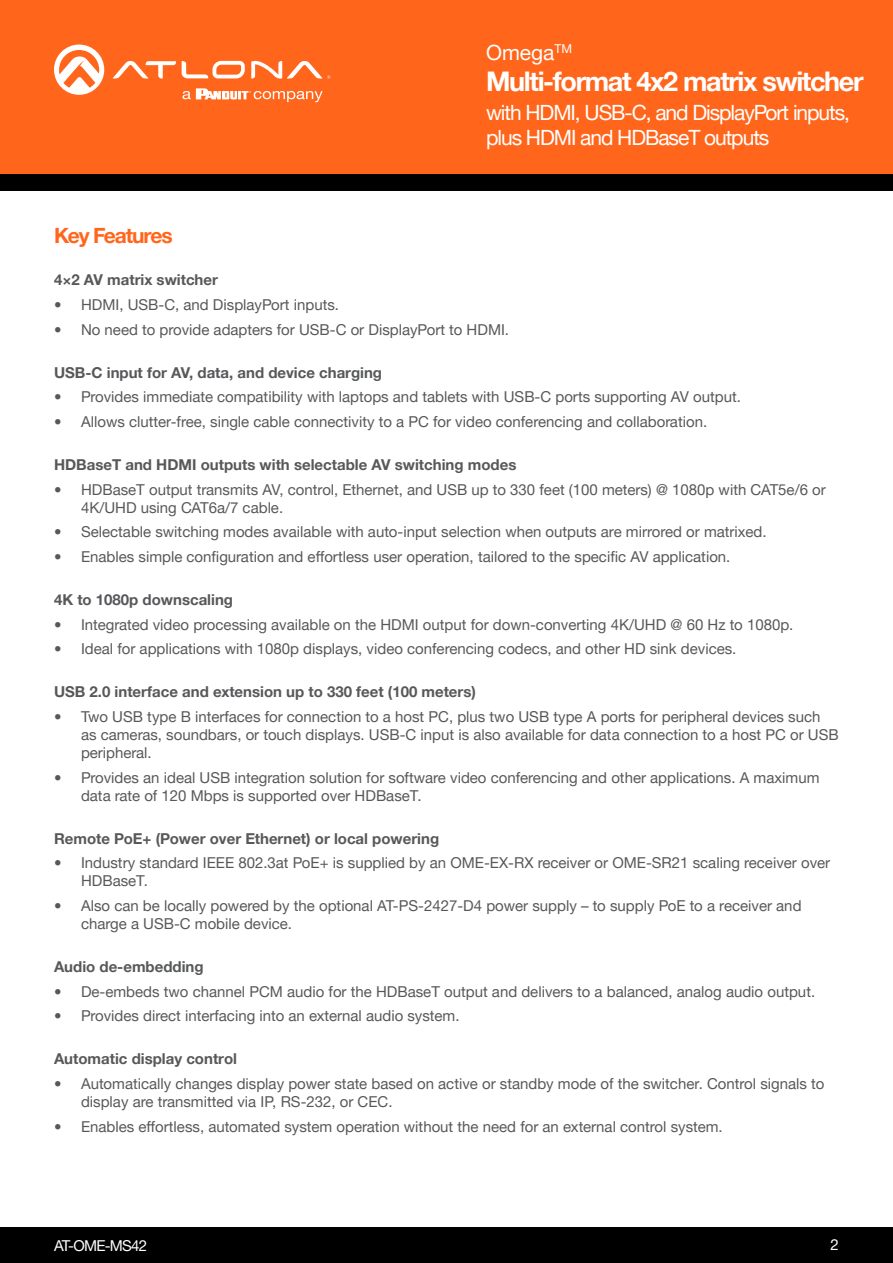
<style>
.page{position:relative;width:893px;height:1263px;background:#fff}
.page>*{position:absolute;margin:0;border:0;box-sizing:border-box;transform-origin:0 0}
.t1{font:700 27px "Helvetica Neue LTW1 G";letter-spacing:-.05em;color:#fff}
.t2{font:21px/25.2px "Helvetica Neue LTW1 G";letter-spacing:-.05em;color:#fff}
.Product_Type_First_P{font:700 21px "Helvetica Neue LTW1 G";letter-spacing:-.05em;color:#ff661c}
.t3{font:15px/18px "Helvetica Neue LTW1 G";color:#57585a}
.General_Text_Bold_Wa{font:700 15px "Helvetica Neue LTW1 G";color:#57585a}
.Bullets{font:700 15px "Helvetica Neue LTW1 G";color:#57585a}
.t4{font:15px "Helvetica Neue LTW1 G";letter-spacing:-.05em;color:#fff}
</style>
<div class="page">
<div style="left:0;top:1227px;width:893px;height:36px;background:#000"></div>
<div style="left:0;top:0;width:893px;height:174px;background:#ff661c"></div>
<div style="left:0;top:174px;width:893px;height:17px;background:#000"></div>
<svg style="left:182px;top:61px;width:63px;height:17px"></svg>
<svg style="left:113px;top:61px;width:63px;height:18px"></svg>
<svg style="left:251px;top:61px;width:79px;height:18px"></svg>
<svg style="left:54px;top:45px;width:50px;height:50px"></svg>
<svg style="left:183px;top:88px;width:140px;height:14px"></svg>
<h2 class="t2" style="left:486px;top:39px;width:88px">Omega<sup>TM</sup></h2>
<h1 class="t1" style="left:486px;top:65px;width:379px">Multi-format 4x2 matrix switcher</h1>
<h2 class="t2" style="left:486px;top:99px;width:366px">with HDMI, USB-C, and DisplayPort inputs, plus HDMI and HDBaseT outputs</h2>
<p class="Product_Type_First_P" style="left:54px;top:223px;width:120px">Key Features</p>
<p class="General_Text_Bold_Wa" style="left:54px;top:271px;width:165px">4×2 AV matrix switcher</p>
<p class="t3" style="left:54px;top:296px;width:287px">• HDMI, USB-C, and DisplayPort inputs.</p>
<p class="t3" style="left:54px;top:320px;width:457px">• No need to provide adapters for USB-C or DisplayPort to HDMI.</p>
<p class="General_Text_Bold_Wa" style="left:54px;top:363px;width:330px">USB-C input for AV, data, and device charging</p>
<p class="t3" style="left:54px;top:388px;width:689px">• Provides immediate compatibility with laptops and tablets with USB-C ports supporting AV output.</p>
<p class="t3" style="left:54px;top:413px;width:655px">• Allows clutter-free, single cable connectivity to a PC for video conferencing and collaboration.</p>
<p class="General_Text_Bold_Wa" style="left:54px;top:455px;width:464px">HDBaseT and HDMI outputs with selectable AV switching modes</p>
<p class="t3" style="left:81px;top:480px;width:746px;text-indent:-27px">• HDBaseT output transmits AV, control, Ethernet, and USB up to 330 feet (100 meters) @ 1080p with CAT5e/6 or<br>4K/UHD using CAT6a/7 cable.</p>
<p class="t3" style="left:54px;top:523px;width:714px">• Selectable switching modes available with auto-input selection when outputs are mirrored or matrixed.</p>
<p class="t3" style="left:54px;top:548px;width:678px">• Enables simple configuration and effortless user operation, tailored to the specific AV application.</p>
<p class="General_Text_Bold_Wa" style="left:54px;top:590px;width:181px">4K to 1080p downscaling</p>
<p class="t3" style="left:54px;top:615px;width:741px">• Integrated video processing available on the HDMI output for down-converting 4K/UHD @ 60 Hz to 1080p.</p>
<p class="t3" style="left:54px;top:640px;width:684px">• Ideal for applications with 1080p displays, video conferencing codecs, and other HD sink devices.</p>
<p class="Bullets" style="left:54px;top:683px;width:423px">USB 2.0 interface and extension up to 330 feet (100 meters)</p>
<p class="t3" style="left:81px;top:707px;width:759px;text-indent:-27px">• Two USB type B interfaces for connection to a host PC, plus two USB type A ports for peripheral devices such as cameras, soundbars, or touch displays. USB-C input is also available for data connection to a host PC or USB peripheral.</p>
<p class="t3" style="left:81px;top:768px;width:740px;text-indent:-27px">• Provides an ideal USB integration solution for software video conferencing and other applications. A maximum data rate of 120 Mbps is supported over HDBaseT.</p>
<p class="General_Text_Bold_Wa" style="left:54px;top:829px;width:387px">Remote PoE+ (Power over Ethernet) or local powering</p>
<p class="t3" style="left:81px;top:854px;width:751px;text-indent:-27px">• Industry standard IEEE 802.3at PoE+ is supplied by an OME-EX-RX receiver or OME-SR21 scaling receiver over<br>HDBaseT.</p>
<p class="t3" style="left:81px;top:896px;width:722px;text-indent:-27px">• Also can be locally powered by the optional AT-PS-2427-D4 power supply – to supply PoE to a receiver and charge a USB-C mobile device.</p>
<p class="General_Text_Bold_Wa" style="left:54px;top:957px;width:151px">Audio de-embedding</p>
<p class="t3" style="left:54px;top:982px;width:763px">• De-embeds two channel PCM audio for the HDBaseT output and delivers to a balanced, analog audio output.</p>
<p class="t3" style="left:54px;top:1007px;width:407px">• Provides direct interfacing into an external audio system.</p>
<p class="General_Text_Bold_Wa" style="left:54px;top:1049px;width:185px">Automatic display control</p>
<p class="t3" style="left:81px;top:1074px;width:745px;text-indent:-27px">• Automatically changes display power state based on active or standby mode of the switcher. Control signals to display are transmitted via IP, RS-232, or CEC.</p>
<p class="t3" style="left:54px;top:1117px;width:670px">• Enables effortless, automated system operation without the need for an external control system.</p>
<p class="t4" style="left:54px;top:1236px;width:95px">AT-OME-MS42</p>
<p class="t4" style="left:831px;top:1235px;width:10px">2</p>
</div>
